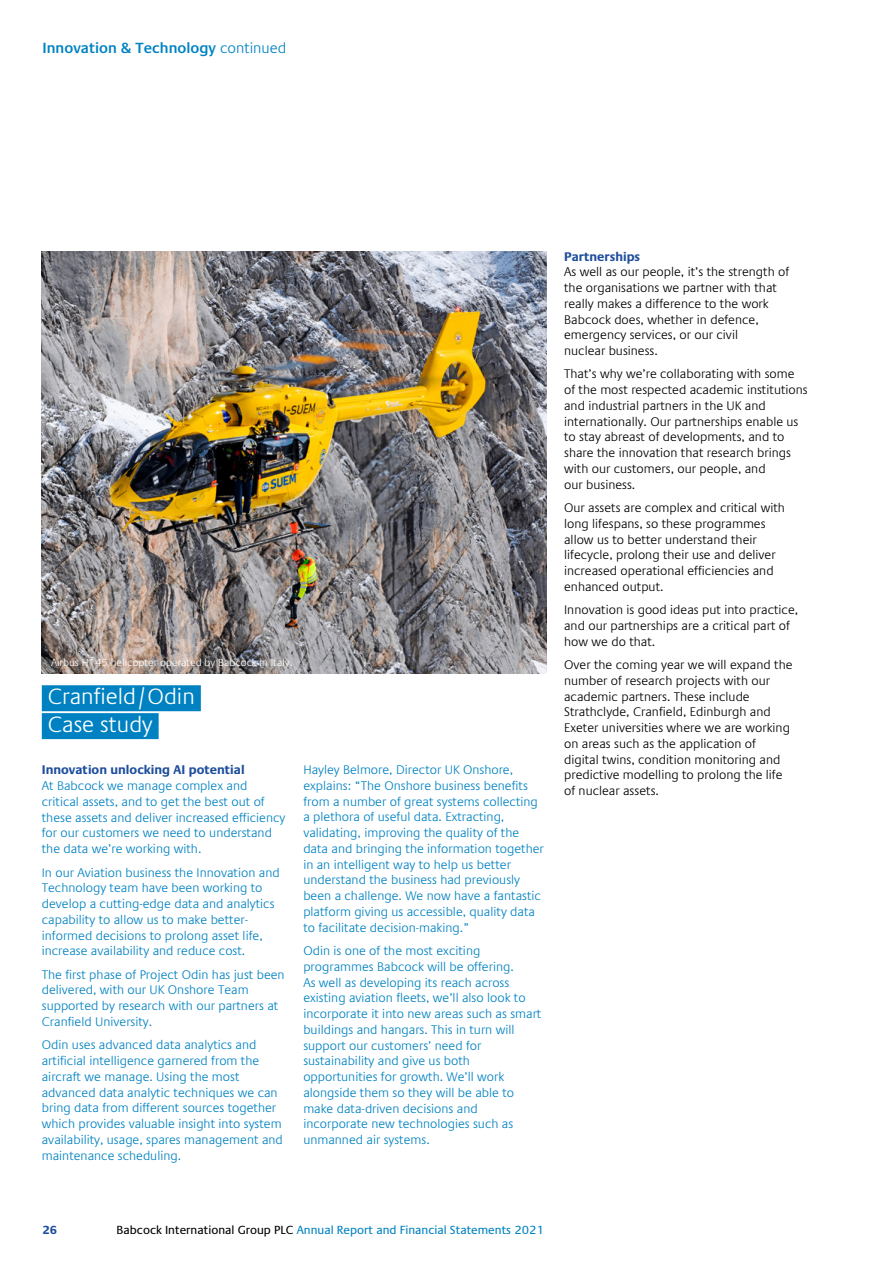
<style>
.page{position:relative;width:893px;height:1263px;background:#fff}
.page>*{position:absolute;margin:0;border:0;box-sizing:border-box;transform-origin:0 0}
.t1{font:300 22.5px/27.9px "Praxis Com";color:#fff}
.t2{font:600 15px "Praxis Com";color:#0082c2}
.t3{font:300 12.75px/15.8px "Praxis Com";color:#0082c2}
.t4{font:300 12.75px/15.8px "Praxis Com";color:#000}
.t5{font:700 12.75px "Praxis Com";color:#1e4e9d}
.t6{font:12px "Praxis Com";color:#0082c2}
.t7{font:700 12px "Praxis Com";color:#1e4e9d}
.t8{font:300 10.5px "Praxis Com";color:#fff}
.s1{font-weight:300}
.s2{color:#000}
</style>
<div class="page">
<img style="left:42px;top:252px;width:504px;height:421px">
<div style="left:42px;top:685px;width:159px;height:26px;background:#0082c2"></div>
<div style="left:42px;top:713px;width:117px;height:26px;background:#0082c2"></div>
<p class="t2" style="left:43px;top:39px;width:245px">Innovation &amp; Technology <span class="s1">continued</span></p>
<p class="t8" style="left:51px;top:656px;width:243px">Airbus H145 helicopter operated by Babcock in Italy.</p>
<h1 class="t1" style="left:48px;top:683px;width:149px">Cranfield/Odin<br>Case study</h1>
<p class="t5" style="left:42px;top:762px;width:204px">Innovation unlocking AI potential</p>
<p class="t3" style="left:42px;top:778px;width:245px">At Babcock we manage complex and critical assets, and to get the best out of these assets and deliver increased efficiency for our customers we need to understand the data we’re working with.</p>
<p class="t3" style="left:42px;top:864px;width:239px">In our Aviation business the Innovation and Technology team have been working to develop a cutting-edge data and analytics capability to allow us to make better&shy;informed decisions to prolong asset life, increase availability and reduce cost.</p>
<p class="t3" style="left:42px;top:966px;width:244px">The first phase of Project Odin has just been delivered, with our UK Onshore Team supported by research with our partners at Cranfield University.</p>
<p class="t3" style="left:42px;top:1037px;width:243px">Odin uses advanced data analytics and artificial intelligence garnered from the aircraft we manage. Using the most advanced data analytic techniques we can bring data from different sources together which provides valuable insight into system availability, usage, spares management and maintenance scheduling.</p>
<p class="t3" style="left:303px;top:762px;width:242px">Hayley Belmore, Director UK Onshore, explains: “The Onshore business benefits from a number of great systems collecting a plethora of useful data. Extracting, validating, improving the quality of the data and bringing the information together in an intelligent way to help us better understand the business had previously been a challenge. We now have a fantastic platform giving us accessible, quality data to facilitate decision-making.”</p>
<p class="t3" style="left:303px;top:943px;width:240px">Odin is one of the most exciting programmes Babcock will be offering.<br>As well as developing its reach across existing aviation fleets, we’ll also look to incorporate it into new areas such as smart buildings and hangars. This in turn will support our customers’ need for sustainability and give us both opportunities for growth. We’ll work alongside them so they will be able to make data-driven decisions and incorporate new technologies such as unmanned air systems.</p>
<p class="t5" style="left:564px;top:249px;width:78px">Partnerships</p>
<p class="t4" style="left:564px;top:264px;width:227px">As well as our people, it’s the strength of the organisations we partner with that really makes a difference to the work Babcock does, whether in defence, emergency services, or our civil<br>nuclear business.</p>
<p class="t4" style="left:564px;top:366px;width:245px">That’s why we’re collaborating with some of the most respected academic institutions and industrial partners in the UK and internationally. Our partnerships enable us to stay abreast of developments, and to share the innovation that research brings with our customers, our people, and<br>our business.</p>
<p class="t4" style="left:564px;top:500px;width:222px">Our assets are complex and critical with long lifespans, so these programmes allow us to better understand their lifecycle, prolong their use and deliver increased operational efficiencies and enhanced output.</p>
<p class="t4" style="left:564px;top:602px;width:236px">Innovation is good ideas put into practice, and our partnerships are a critical part of how we do that.</p>
<p class="t4" style="left:564px;top:657px;width:230px">Over the coming year we will expand the number of research projects with our academic partners. These include Strathclyde, Cranfield, Edinburgh and Exeter universities where we are working on areas such as the application of digital twins, condition monitoring and predictive modelling to prolong the life of nuclear assets.</p>
<p class="t7" style="left:43px;top:1223px;width:16px">26</p>
<p class="t6" style="left:117px;top:1223px;width:429px"><span class="s2">Babcock International Group PLC</span> Annual Report and Financial Statements 2021</p>
</div>
